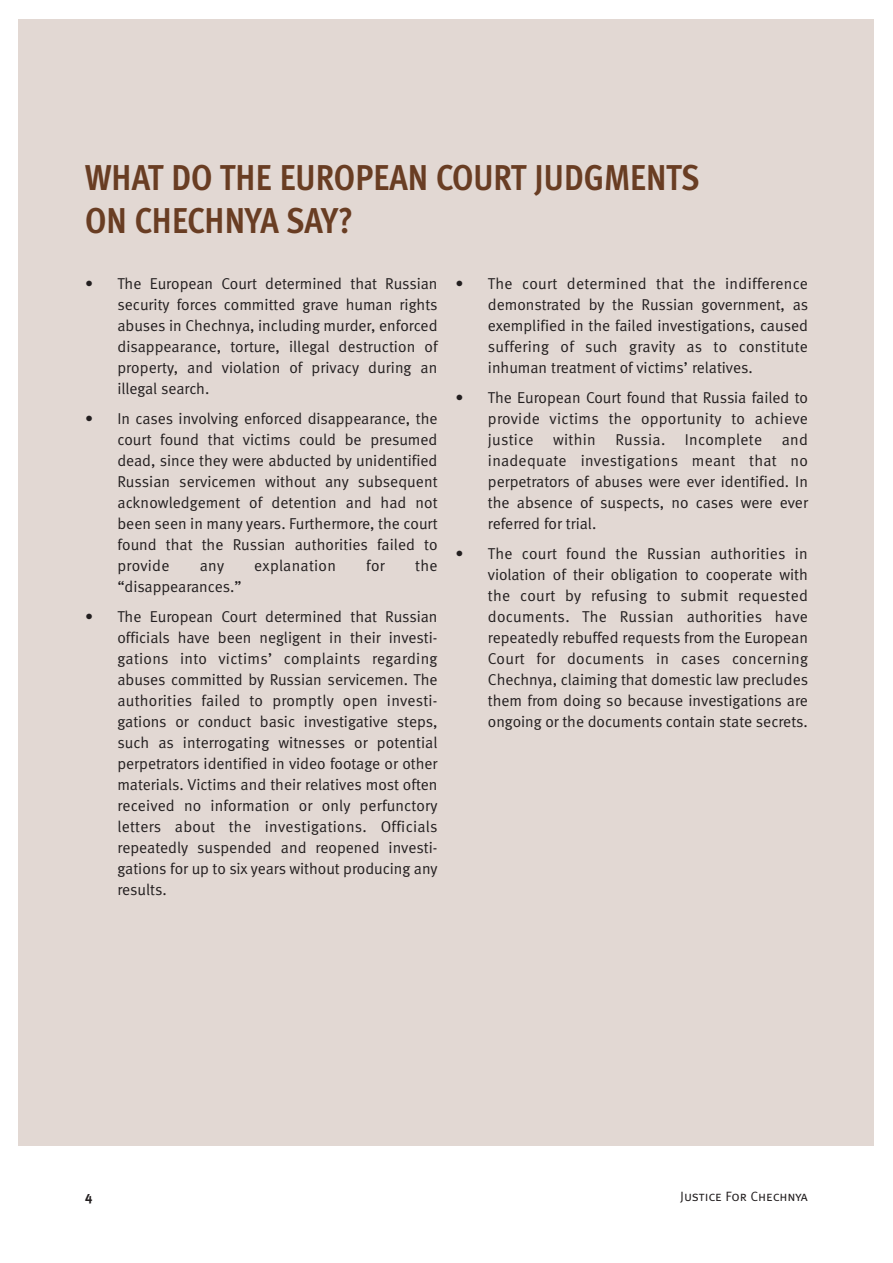
<style>
.page{position:relative;width:893px;height:1263px;background:#fff}
.page>*{position:absolute;margin:0;border:0;box-sizing:border-box;transform-origin:0 0}
.t1{font:700 36px/43.5px "Meta Cond";letter-spacing:.005em;color:#693d23}
.t2{font:15.75px/21px "Meta Normal";color:#231f20;text-align:justify}
.t3{font:15.75px "Meta Normal";letter-spacing:.02em;color:#231f20}
.t4{font:13.5px "Meta Normal Caps";letter-spacing:-.01em;color:#231f20}
.t5{font:13.5px "Meta Bold Caps";color:#231f20}
</style>
<div class="page">
<div style="left:19px;top:19px;width:855px;height:1127px;background:#e2d8d3"></div>
<h1 class="t1" style="left:85px;top:158px;width:616px">WHAT DO THE EUROPEAN COURT JUDGMENTS<br>ON CHECHNYA SAY?</h1>
<p class="t2" style="left:117px;top:274px;width:322px;text-indent:-32px">• The European Court determined that Russian security forces committed grave human rights abuses in Chechnya, including murder, enforced disappearance, torture, illegal destruction of property, and violation of privacy during an illegal search.</p>
<p class="t2" style="left:117px;top:409px;width:322px;text-indent:-32px">• In cases involving enforced disappearance, the court found that victims could be presumed dead, since they were abducted by unidentified Russian servicemen without any subsequent acknowledgement of detention and had not been seen in many years. Furthermore, the court found that the Russian authorities failed to provide</p>
<p class="t2" style="left:200px;top:556px;width:26px">any</p>
<p class="t3" style="left:254px;top:560px;width:83px">explanation</p>
<p class="t2" style="left:366px;top:556px;width:20px">for</p>
<p class="t2" style="left:415px;top:556px;width:24px">the</p>
<p class="t2" style="left:117px;top:577px;width:126px">“disappearances.”</p>
<p class="t2" style="left:117px;top:608px;width:322px;text-indent:-32px">• The European Court determined that Russian officials have been negligent in their investi&shy;gations into victims’ complaints regarding abuses committed by Russian servicemen. The authorities failed to promptly open investi&shy;gations or conduct basic investigative steps, such as interrogating witnesses or potential perpetrators identified in video footage or other materials. Victims and their relatives most often received no information or only perfunctory letters about the investigations. Officials repeatedly suspended and reopened investi&shy;gations for up to six years without producing any results.</p>
<p class="t2" style="left:488px;top:274px;width:322px;text-indent:-32px">• The court determined that the indifference demonstrated by the Russian government, as exemplified in the failed investigations, caused suffering of such gravity as to constitute inhuman treatment of victims’ relatives.</p>
<p class="t2" style="left:488px;top:388px;width:322px;text-indent:-32px">• The European Court found that Russia failed to provide victims the opportunity to achieve justice within Russia. Incomplete and inadequate investigations meant that no perpetrators of abuses were ever identified. In the absence of suspects, no cases were ever referred for trial.</p>
<p class="t2" style="left:488px;top:545px;width:322px;text-indent:-32px">• The court found the Russian authorities in violation of their obligation to cooperate with the court by refusing to submit requested documents. The Russian authorities have repeatedly rebuffed requests from the European Court for documents in cases concerning Chechnya, claiming that domestic law precludes them from doing so because investigations are ongoing or the documents contain state secrets.</p>
<p class="t5" style="left:85px;top:1191px;width:9px">4</p>
<p class="t4" style="left:680px;top:1191px;width:129px">Justice For Chechnya</p>
</div>
